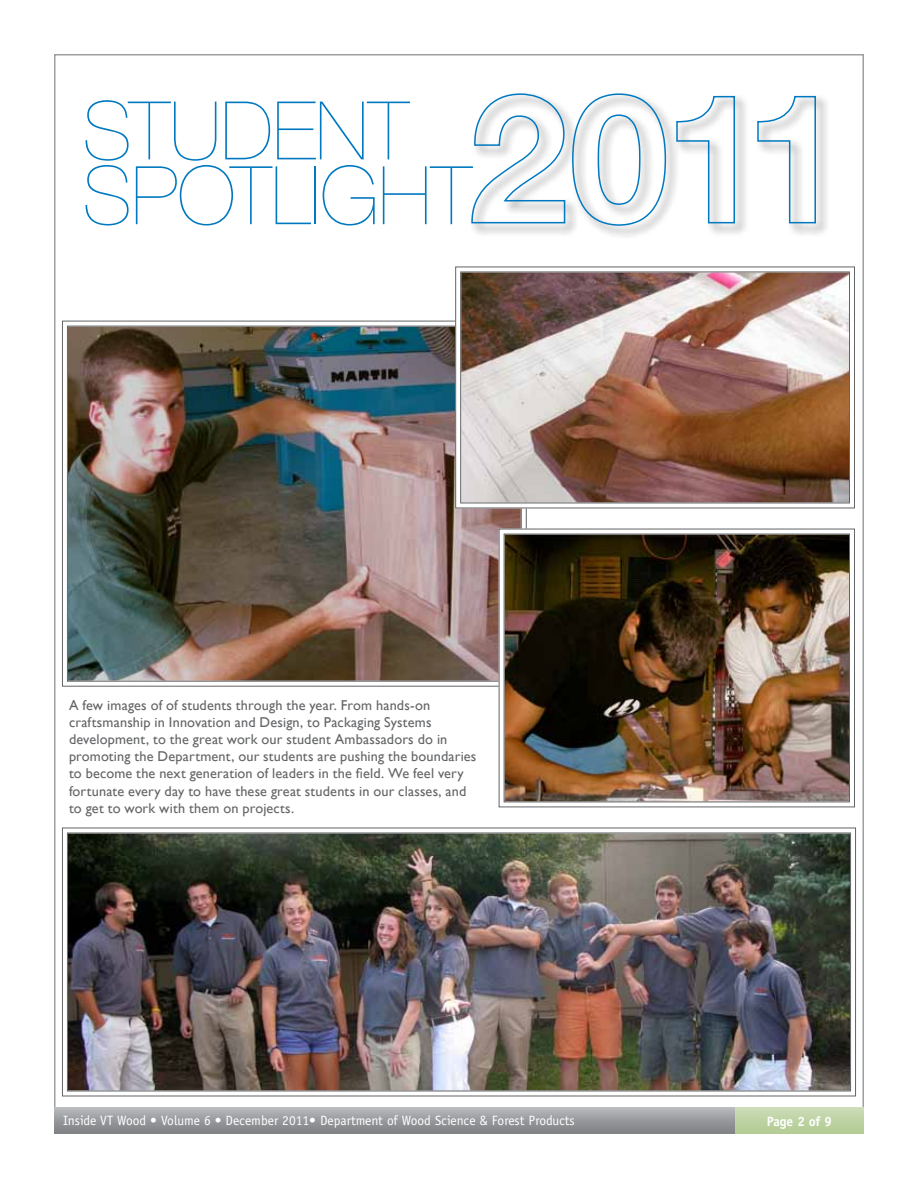
<style>
.page{position:relative;width:918px;height:1188px;background:#fff}
.page>*{position:absolute;margin:0;border:0;box-sizing:border-box;transform-origin:0 0}
.t1{font:200 81px/64.8px "Helvetica Neue";letter-spacing:-.005em;color:#0079c1}
.t2{font:14.25px/17.1px "Gill Sans";letter-spacing:.01em;color:#636466}
.t3{font:13.5px "Officina Sans";color:#fff}
.t4{font:700 13.5px "Officina Sans";letter-spacing:-.01em;color:#fff}
</style>
<div class="page">
<div style="left:470px;top:91px;width:360px;height:149px;background:#000;opacity:.75"></div>
<svg style="left:471px;top:93px;width:346px;height:134px"></svg>
<img style="left:62px;top:320px;width:465px;height:367px">
<img style="left:455px;top:266px;width:400px;height:243px">
<div style="left:460px;top:271px;width:390px;height:232px;border:1px solid #636466"></div>
<img style="left:62px;top:827px;width:794px;height:270px">
<div style="left:67px;top:832px;width:784px;height:260px;border:1px solid #636466"></div>
<img style="left:498px;top:528px;width:357px;height:280px">
<div style="left:504px;top:534px;width:346px;height:268px;border:1px solid #636466"></div>
<svg style="left:54px;top:1107px;width:681px;height:27px;background:#999b9e"></svg>
<svg style="left:735px;top:1107px;width:129px;height:27px;background:#bfd3a4"></svg>
<h1 class="t1" style="left:83px;top:98px;width:390px">STUDENT<br>SPOTLIGHT</h1>
<p class="t2" style="left:69px;top:697px;width:409px">A few images of of students through the year. From hands-on craftsmanship in Innovation and Design, to Packaging Systems development, to the great work our student Ambassadors do in promoting the Department, our students are pushing the boundaries to become the next generation of leaders in the field. We feel very fortunate every day to have these great students in our classes, and to get to work with them on projects.</p>
<p class="t3" style="left:63px;top:1113px;width:513px">Inside VT Wood • Volume 6 • December 2011• Department of Wood Science &amp; Forest Products</p>
<p class="t4" style="left:767px;top:1113px;width:67px">Page 2 of 9</p>
</div>
